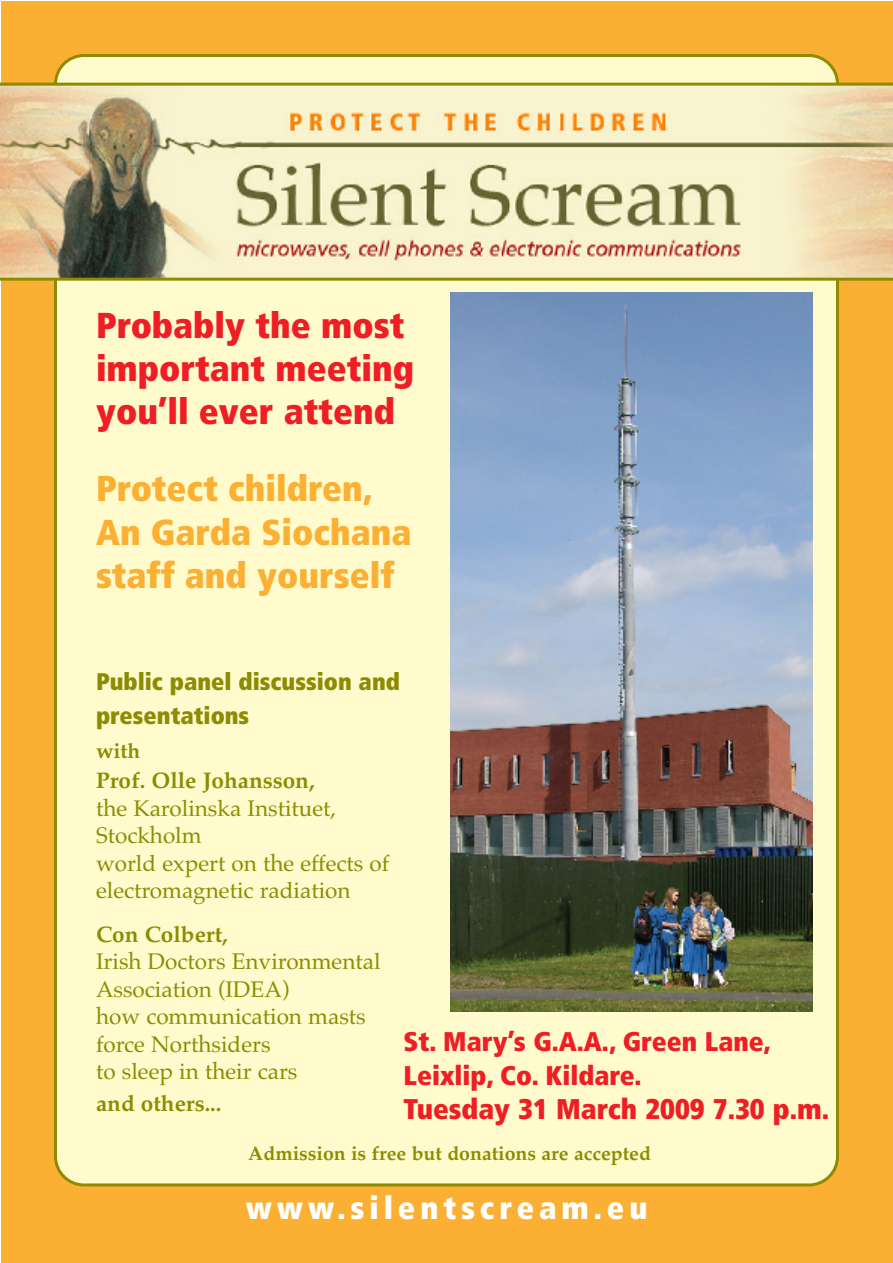
<style>
.page{position:relative;width:893px;height:1263px;background:#fff}
.page>*{position:absolute;margin:0;border:0;box-sizing:border-box;transform-origin:0 0}
.t1{font:900 condensed 36px/43.2px "Frutiger";color:#ee1e24}
.t2{font:900 condensed 36px/43.2px "Frutiger";color:#fbb033}
.t3{font:900 condensed 31.5px "Frutiger";letter-spacing:.155em;color:#fff}
.t4{font:900 condensed 28.5px "Frutiger";color:#ee1e24}
.t5{font:900 condensed 27px/33.6px "Frutiger";color:#ee1e24}
.t6{font:900 condensed 24px/33.3px "Frutiger";color:#8d8b02}
.t7{font:22.5px/27.5px "Palatino";color:#8d8b02}
.t8{font:700 22.5px "Palatino";color:#8d8b02}
.t9{font:700 21px "Palatino";color:#8d8b02}
.t10{font:700 19.5px "Palatino";color:#8d8b02}
</style>
<div class="page">
<div style="left:2px;top:1px;width:891px;height:1262px;background:#fbb033"></div>
<div style="left:54px;top:54px;width:785px;height:1132px;background:#fffbcc"></div>
<svg style="left:0;top:83px;width:893px;height:198px;background:#dcd0a7"></svg>
<img style="left:451px;top:292px;width:361px;height:719px">
<h1 class="t1" style="left:96px;top:306px;width:319px">Probably the most important meeting you’ll ever attend</h1>
<h1 class="t2" style="left:96px;top:470px;width:317px">Protect children,<br>An Garda Siochana staff and yourself</h1>
<p class="t6" style="left:96px;top:667px;width:305px">Public panel discussion and presentations</p>
<p class="t9" style="left:96px;top:738px;width:46px">with</p>
<p class="t8" style="left:96px;top:767px;width:220px">Prof. Olle Johansson,</p>
<p class="t7" style="left:96px;top:794px;width:295px">the Karolinska Instituet,<br>Stockholm<br>world expert on the effects of electromagnetic radiation</p>
<p class="t8" style="left:96px;top:921px;width:133px">Con Colbert,</p>
<p class="t7" style="left:96px;top:948px;width:286px">Irish Doctors Environmental<br>Association (IDEA)<br>how communication masts force Northsiders<br>to sleep in their cars</p>
<p class="t8" style="left:96px;top:1090px;width:127px">and others...</p>
<p class="t5" style="left:403px;top:1027px;width:368px">St. Mary’s G.A.A., Green Lane,<br>Leixlip, Co. Kildare.</p>
<p class="t4" style="left:404px;top:1097px;width:427px">Tuesday 31 March 2009 7.30 p.m.</p>
<p class="t10" style="left:248px;top:1142px;width:404px">Admission is free but donations are accepted</p>
<h2 class="t3" style="left:246px;top:1195px;width:403px">www.silentscream.eu</h2>
</div>
